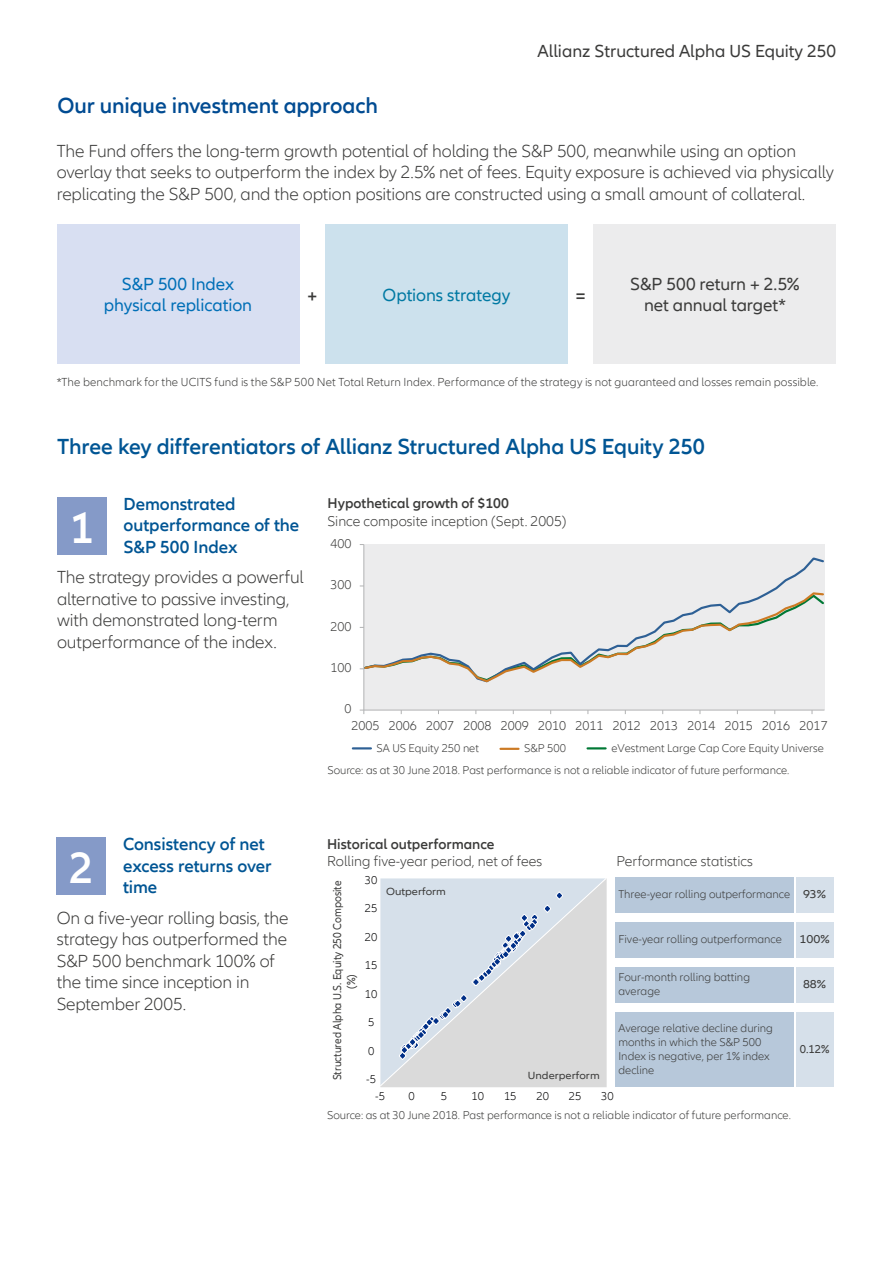
<style>
.page{position:relative;width:893px;height:1263px;background:#fff}
.page>*{position:absolute;margin:0;border:0;box-sizing:border-box;transform-origin:0 0}
.t1{font:600 45px "Allianz Neo";color:#fff}
.t2{font:600 22.5px "Allianz Neo";letter-spacing:-.005em;color:#005594}
.t3{font:600 22.5px "Allianz Neo";letter-spacing:-.005em;color:#004b92}
.t4{font:300 18px/21.6px "Allianz Neo";letter-spacing:-.01em;color:#3b3b3a}
.t5{font:600 18px/21.6px "Allianz Neo";letter-spacing:-.005em;color:#005594}
.t6{font:18px/21.6px "Allianz Neo";color:#3b3b3a;text-align:center}
.t7{font:18px/21.6px "Allianz Neo";letter-spacing:-.005em;color:#006fb7;text-align:center}
.t8{font:18px "Allianz Neo";letter-spacing:-.005em;color:#0079a3}
.t9{font:600 18px "Allianz Neo";color:#3b3b3a}
.t10{font:300 14.7px "Allianz Neo";color:#3b3b3a}
.t11{font:600 14.7px "Allianz Neo";color:#3b3b3a}
.t12{font:300 14.55px "Allianz Neo";color:#3b3b3a}
.t13{font:600 14.55px "Allianz Neo";color:#3b3b3a}
.t14{font:300 13.2px "Allianz Neo";color:#3b3b3a}
.t15{font:300 12px "Allianz Neo";letter-spacing:.01em;color:#3b3b3a}
.t16{font:300 11.7px/14.1px "Allianz Neo";color:#3b3b3a}
.t17{font:11.7px/14.1px "Allianz Neo";color:#3b3b3a;text-align:center;scale:.91 1}
.t18{font:300 11.7px "Allianz Neo";color:#000002}
.t19{font:11.7px "Allianz Neo";color:#3b3b3a;scale:1.11 1}
.t20{font:11.7px "Allianz Neo";color:#3b3b3a}
.t21{font:10.65px "Allianz Neo";color:#3b3b3a;scale:1.1 1}
.s1{font-weight:400}
</style>
<div class="page">
<div style="left:57px;top:497px;width:49px;height:57px;background:#859ac8"></div>
<svg style="left:587px;top:747px;width:19px;height:2px"></svg>
<svg style="left:500px;top:748px;width:19px;height:2px"></svg>
<svg style="left:353px;top:747px;width:18px;height:2px"></svg>
<div style="left:364px;top:544px;width:460px;height:166px;background:#ececed"></div>
<hr style="left:363px;top:544px;width:1px;height:166px;background:#b1b2b3">
<hr style="left:364px;top:710px;width:460px;height:1px;background:#b1b2b3">
<svg style="left:363px;top:556px;width:462px;height:30px"></svg>
<svg style="left:360px;top:586px;width:465px;height:97px"></svg>
<div style="left:325px;top:224px;width:243px;height:140px;background:#cce1ed"></div>
<div style="left:57px;top:224px;width:242px;height:140px;background:#d8dff2"></div>
<div style="left:594px;top:224px;width:242px;height:140px;background:#ececed"></div>
<div style="left:57px;top:837px;width:49px;height:57px;background:#859ac8"></div>
<div style="left:615px;top:877px;width:179px;height:36px;background:#b7c8da"></div>
<div style="left:796px;top:877px;width:37px;height:36px;background:#d6e0ea"></div>
<div style="left:615px;top:967px;width:179px;height:35px;background:#b7c8da"></div>
<div style="left:796px;top:967px;width:37px;height:35px;background:#d6e0ea"></div>
<div style="left:615px;top:922px;width:179px;height:35px;background:#b7c8da"></div>
<div style="left:796px;top:922px;width:37px;height:35px;background:#d6e0ea"></div>
<div style="left:615px;top:1012px;width:179px;height:75px;background:#b7c8da"></div>
<div style="left:796px;top:1012px;width:37px;height:75px;background:#d6e0ea"></div>
<svg style="left:380px;top:878px;width:227px;height:208px;background:#d8dce1"></svg>
<svg style="left:399px;top:994px;width:69px;height:66px;background:#ced6e0"></svg>
<svg style="left:471px;top:891px;width:92px;height:95px;background:#d0d8e2"></svg>
<p class="t3" style="left:57px;top:92px;width:322px">Our unique investment approach</p>
<p class="t6" style="left:538px;top:40px;width:300px">Allianz Structured Alpha US Equity 250</p>
<p class="t4" style="left:57px;top:140px;width:779px">The Fund offers the long-term growth potential of holding the S&amp;P 500, meanwhile using an option overlay that seeks to outperform the index by 2.5% net of fees. Equity exposure is achieved via physically replicating the S&amp;P 500, and the option positions are constructed using a small amount of collateral.</p>
<p class="t7" style="left:104px;top:273px;width:150px">S&amp;P 500 Index physical replication</p>
<p class="t6" style="left:630px;top:273px;width:171px">S&amp;P 500 return + 2.5% net annual target*</p>
<p class="t8" style="left:383px;top:284px;width:129px">Options strategy</p>
<p class="t9" style="left:307px;top:284px;width:11px">+</p>
<p class="t9" style="left:576px;top:284px;width:11px">=</p>
<p class="t15" style="left:57px;top:375px;width:763px">*The benchmark for the UCITS fund is the S&amp;P 500 Net Total Return Index. Performance of the strategy is not guaranteed and losses remain possible.</p>
<p class="t2" style="left:57px;top:433px;width:649px">Three key differentiators of Allianz Structured Alpha US Equity 250</p>
<p class="t5" style="left:123px;top:493px;width:177px">Demonstrated outperformance of the<br>S&amp;P 500 Index</p>
<p class="t4" style="left:57px;top:567px;width:248px">The strategy provides a powerful alternative to passive investing, with demonstrated long-term outperformance of the index.</p>
<p class="t13" style="left:327px;top:495px;width:183px">Hypothetical growth of $100</p>
<p class="t12" style="left:327px;top:513px;width:240px">Since composite inception (Sept. 2005)</p>
<h1 class="t1" style="left:70px;top:502px;width:26px">1</h1>
<p class="t14" style="left:330px;top:536px;width:23px">400</p>
<p class="t14" style="left:330px;top:577px;width:23px">300</p>
<p class="t14" style="left:330px;top:619px;width:23px">200</p>
<p class="t14" style="left:330px;top:660px;width:23px">100</p>
<p class="t14" style="left:344px;top:702px;width:9px">0</p>
<p class="t14" style="left:351px;top:718px;width:478px">2005 2006 2007 2008 2009 2010 2011 2012 2013 2014 2015 2016 2017</p>
<p class="t16" style="left:377px;top:741px;width:104px">SA US Equity 250 net</p>
<p class="t16" style="left:524px;top:741px;width:43px">S&amp;P 500</p>
<p class="t16" style="left:611px;top:741px;width:214px">eVestment Large Cap Core Equity Universe</p>
<p class="t5" style="left:123px;top:834px;width:150px">Consistency of net excess returns over time</p>
<p class="t4" style="left:57px;top:907px;width:233px">On a five-year rolling basis, the strategy has outperformed the<br>S&amp;P 500 benchmark 100% of the time since inception in<br>September 2005.</p>
<h1 class="t1" style="left:69px;top:842px;width:26px">2</h1>
<p class="t16" style="left:327px;top:764px;width:463px">Source: as at 30 June 2018. Past performance is not a reliable indicator of future performance.</p>
<p class="t11" style="left:327px;top:836px;width:169px">Historical outperformance</p>
<p class="t10" style="left:327px;top:853px;width:217px">Rolling five-year period, net of fees</p>
<p class="t10" style="left:616px;top:853px;width:138px">Performance statistics</p>
<p class="t17" style="left:331px;top:1080px;width:221px;rotate:-90deg">Structured Alpha U.S. Equity 250 Composite (%)</p>
<p class="t18" style="left:365px;top:873px;width:14px">30</p>
<p class="t21" style="left:386px;top:885px;width:56px">Outperform</p>
<p class="t16" style="left:618px;top:888px;width:209px">Three-year rolling outperformance <span class="s1">93%</span></p>
<p class="t18" style="left:365px;top:902px;width:14px">25</p>
<p class="t18" style="left:365px;top:930px;width:14px">20</p>
<p class="t16" style="left:618px;top:932px;width:165px">Five-year rolling outperformance</p>
<p class="t19" style="left:799px;top:932px;width:29px">100%</p>
<p class="t18" style="left:365px;top:959px;width:14px">15</p>
<p class="t16" style="left:618px;top:970px;width:133px">Four-month rolling batting average</p>
<p class="t19" style="left:803px;top:977px;width:22px">88%</p>
<p class="t18" style="left:365px;top:987px;width:14px">10</p>
<p class="t18" style="left:368px;top:1016px;width:8px">5</p>
<p class="t16" style="left:618px;top:1021px;width:156px">Average relative decline during months in which the S&amp;P 500<br>Index is negative, per 1% index decline</p>
<p class="t20" style="left:800px;top:1042px;width:31px">0.12%</p>
<p class="t18" style="left:368px;top:1044px;width:8px">0</p>
<p class="t21" style="left:528px;top:1069px;width:67px">Underperform</p>
<p class="t18" style="left:366px;top:1073px;width:11px">-5</p>
<p class="t18" style="left:375px;top:1089px;width:11px">-5</p>
<p class="t18" style="left:408px;top:1089px;width:8px">0</p>
<p class="t18" style="left:441px;top:1089px;width:8px">5</p>
<p class="t18" style="left:472px;top:1089px;width:14px">10</p>
<p class="t18" style="left:504px;top:1089px;width:14px">15</p>
<p class="t18" style="left:536px;top:1089px;width:14px">20</p>
<p class="t18" style="left:569px;top:1089px;width:14px">25</p>
<p class="t18" style="left:601px;top:1089px;width:14px">30</p>
<p class="t16" style="left:327px;top:1108px;width:465px">Source: as at 30 June 2018. Past performance is not a reliable indicator of future performance.</p>
</div>
